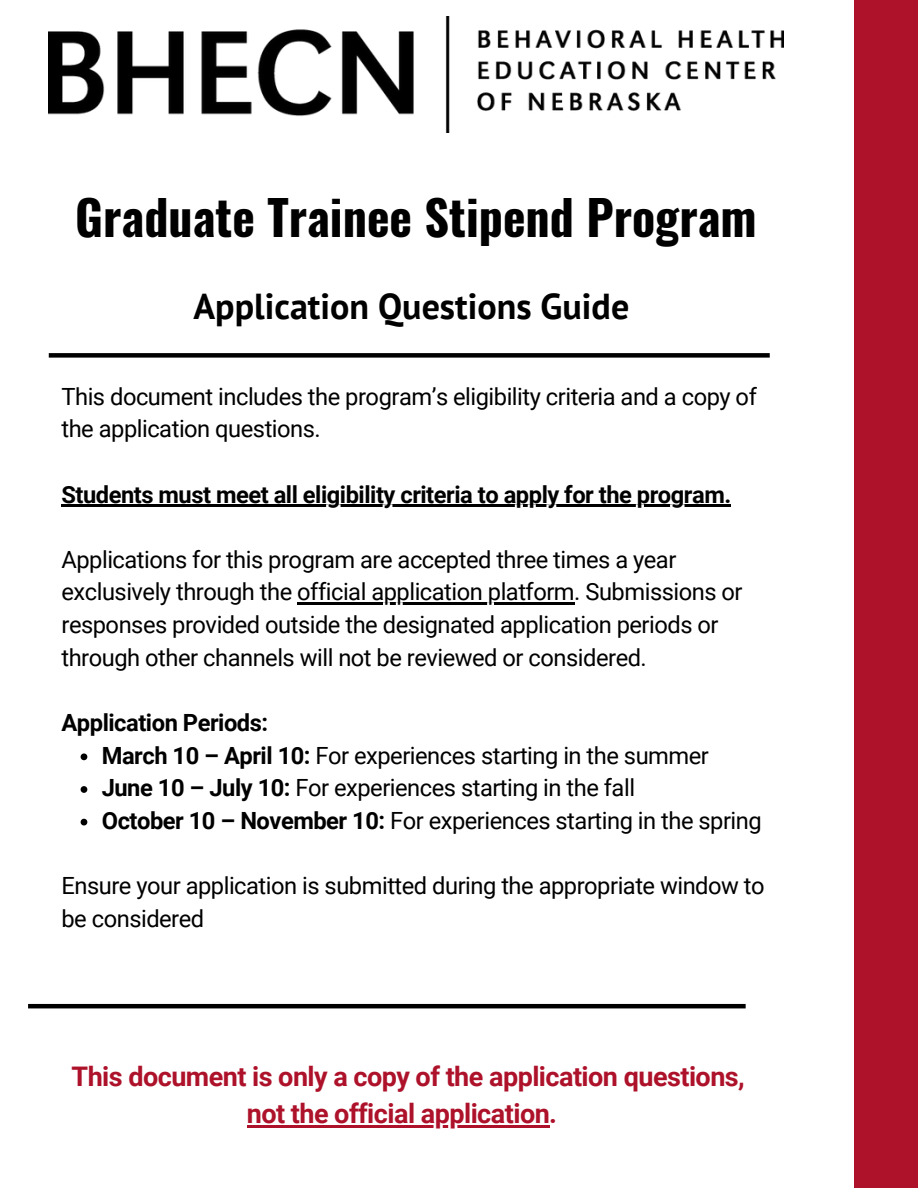
<style>
.page{position:relative;width:918px;height:1188px;background:#fff}
.page>*{position:absolute;margin:0;border:0;box-sizing:border-box;transform-origin:0 0}
.t1{font:700 48px "Oswald";color:#000}
.t2{font:700 36px "PT Sans";color:#000}
.t3{font:700 27px "Roboto";letter-spacing:-.02em;color:#ad122a}
.t4{font:23.7px/32.7px "Roboto";letter-spacing:-.02em;color:#000}
.t5{font:700 23.7px/32.7px "Roboto";letter-spacing:-.02em;color:#000}
.s1{font-weight:400}
.s2{font-weight:700}
</style>
<div class="page">
<div style="left:854px;top:0;width:64px;height:1188px;background:#ad122a"></div>
<div style="left:49px;top:353px;width:721px;height:5px;background:#000"></div>
<hr style="left:28px;top:1004px;width:718px;height:4px;background:#000">
<img style="left:49px;top:17px;width:734px;height:116px">
<hr style="left:61px;top:505px;width:670px;height:2px;background:#000">
<hr style="left:297px;top:603px;width:277px;height:2px;background:#000">
<svg style="left:81px;top:753px;width:6px;height:7px"></svg>
<svg style="left:81px;top:786px;width:6px;height:7px"></svg>
<svg style="left:81px;top:819px;width:6px;height:6px"></svg>
<hr style="left:247px;top:1125px;width:302px;height:2px;background:#ad122a">
<p class="t1" style="left:75px;top:180px;width:683px">Graduate Trainee Stipend Program</p>
<p class="t2" style="left:194px;top:283px;width:437px">Application Questions Guide</p>
<p class="t4" style="left:61px;top:380px;width:697px">This document includes the program’s eligibility criteria and a copy of the application questions.</p>
<h1 class="t5" style="left:61px;top:478px;width:671px">Students must meet all eligibility criteria to apply for the program.</h1>
<h2 class="t4" style="left:61px;top:543px;width:683px">Applications for this program are accepted three times a year exclusively through the official application platform. Submissions or</h2>
<p class="t4" style="left:61px;top:609px;width:659px">responses provided outside the designated application periods or through other channels will not be reviewed or considered.</p>
<p class="t5" style="left:102px;top:707px;width:609px;text-indent:-40px">Application Periods:<br>March 10 – April 10: <span class="s1">For experiences starting in the summer</span></p>
<p class="t4" style="left:102px;top:772px;width:535px"><span class="s2">June 10 – July 10:</span> For experiences starting in the fall</p>
<h4 class="t4" style="left:102px;top:804px;width:661px"><span class="s2">October 10 – November 10:</span> For experiences starting in the spring</h4>
<p class="t4" style="left:61px;top:870px;width:705px">Ensure your application is submitted during the appropriate window to</p>
<h4 class="t4" style="left:61px;top:902px;width:144px">be considered</h4>
<p class="t3" style="left:72px;top:1061px;width:675px">This document is only a copy of the application questions,</p>
<p class="t3" style="left:247px;top:1098px;width:312px">not the official application.</p>
</div>
